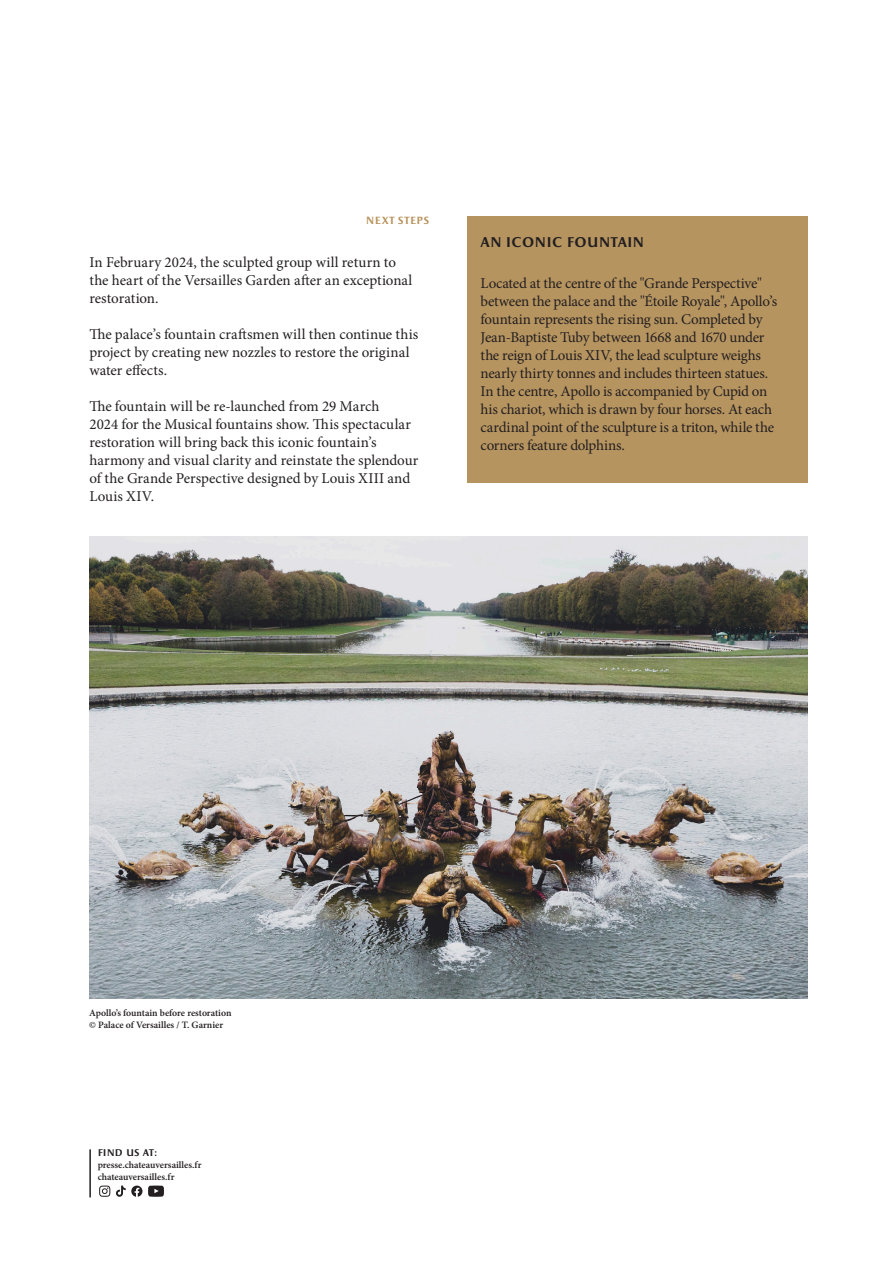
<style>
.page{position:relative;width:893px;height:1263px;background:#fff}
.page>*{position:absolute;margin:0;border:0;box-sizing:border-box;transform-origin:0 0}
.Titre_partie{font:15px/18px "Minion Pro";letter-spacing:-.005em;color:#231f20}
.Titre_partie-2{font:700 14.25px "Apollon";letter-spacing:-.01em;color:#231f20}
.Titre_vertical{font:700 10.5px "Apollon";letter-spacing:.045em;color:#b8925a}
.Légende{font:600 9.75px "Minion Pro";color:#231f20}
.Légende-2{font:700 9.75px "Apollon";color:#231f20}
</style>
<div class="page">
<img style="left:89px;top:537px;width:719px;height:462px">
<div style="left:468px;top:216px;width:340px;height:267px;background:#b69460"></div>
<hr style="left:89px;top:1149px;width:2px;height:48px;background:#231f20">
<svg style="left:99px;top:1186px;width:11px;height:11px"></svg>
<svg style="left:148px;top:1186px;width:16px;height:11px"></svg>
<svg style="left:116px;top:1186px;width:26px;height:11px"></svg>
<p class="Titre_vertical" style="left:366px;top:214px;width:65px">nEXT STEPS</p>
<p class="Titre_partie" style="left:89px;top:253px;width:324px">In February 2024, the sculpted group will return to the heart of the Versailles Garden after an exceptional restoration.</p>
<p class="Titre_partie" style="left:89px;top:325px;width:330px">The palace’s fountain craftsmen will then continue this project by creating new nozzles to restore the original water effects.</p>
<p class="Titre_partie" style="left:89px;top:397px;width:331px">The fountain will be re-launched from 29 March<br>2024 for the Musical fountains show. This spectacular restoration will bring back this iconic fountain’s harmony and visual clarity and reinstate the splendour of the Grande Perspective designed by Louis XIII and Louis XIV.</p>
<p class="Titre_partie-2" style="left:481px;top:234px;width:165px">AN ICONIC FOUNTAIN</p>
<p class="Titre_partie" style="left:481px;top:275px;width:298px">Located at the centre of the "Grande Perspective" between the palace and the "Étoile Royale", Apollo’s fountain represents the rising sun. Completed by Jean-Baptiste Tuby between 1668 and 1670 under the reign of Louis XIV, the lead sculpture weighs nearly thirty tonnes and includes thirteen statues.<br>In the centre, Apollo is accompanied by Cupid on his chariot, which is drawn by four horses. At each cardinal point of the sculpture is a triton, while the corners feature dolphins.</p>
<p class="Légende" style="left:89px;top:1007px;width:144px">Apollo’s fountain before restoration</p>
<p class="Légende" style="left:89px;top:1019px;width:135px">© Palace of Versailles / T. Garnier</p>
<p class="Légende-2" style="left:98px;top:1147px;width:61px">FIND US AT:</p>
<p class="Légende" style="left:98px;top:1159px;width:105px">presse.chateauversailles.fr</p>
<p class="Légende" style="left:98px;top:1170px;width:78px">chateauversailles.fr</p>
</div>
